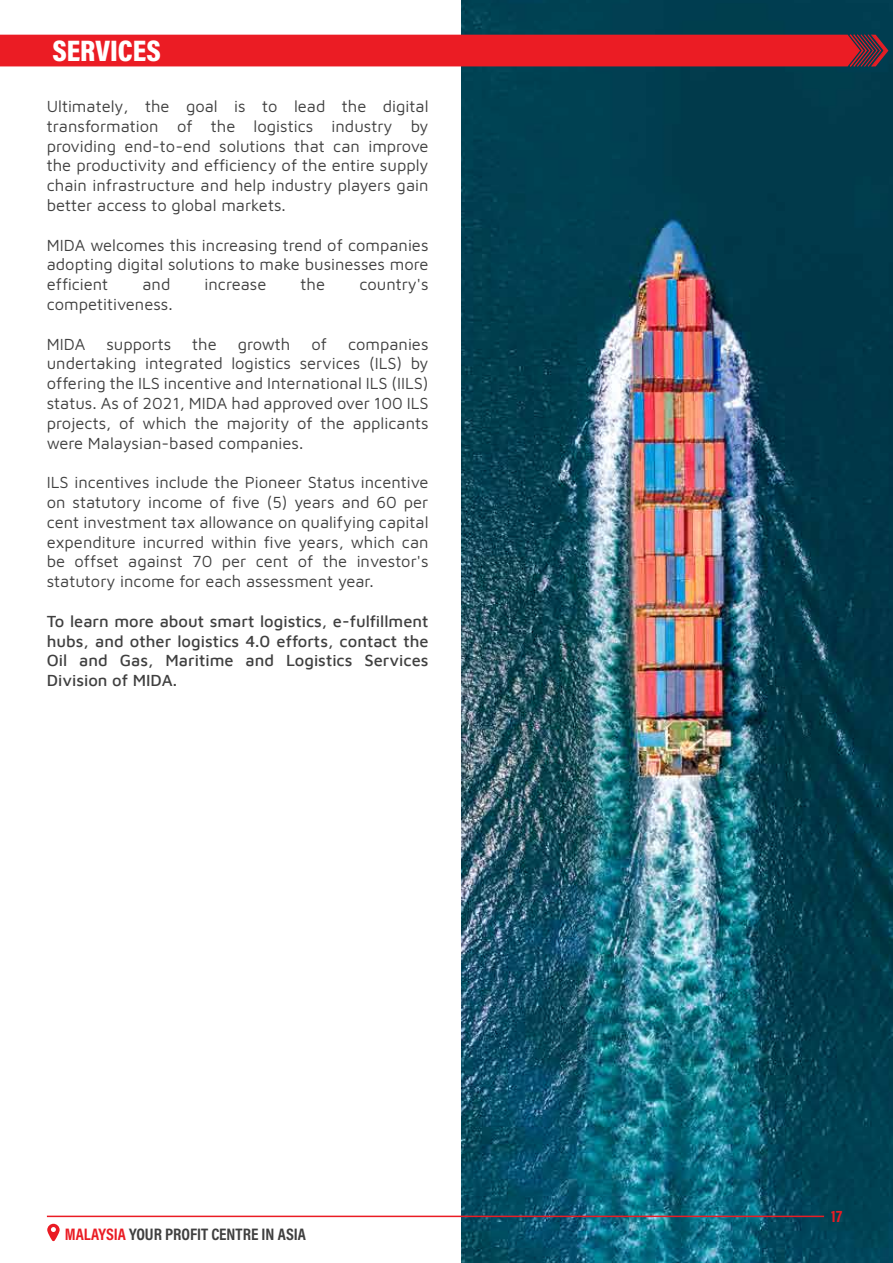
<style>
.page{position:relative;width:893px;height:1263px;background:#fff}
.page>*{position:absolute;margin:0;border:0;box-sizing:border-box;transform-origin:0 0}
.t1{font:900 30px "Acumin Pro Cond";color:#fff}
.t2{font:700 16.8px "Acumin Pro Cond";color:#404040}
.t3{font:700 16.8px "Acumin Pro Cond";color:#ea1c24}
.t4{font:16.5px/19.8px "Maven Pro";color:#404040;text-align:justify}
.t5{font:500 16.5px/19.8px "Maven Pro";color:#404040;text-align:justify}
.s1{color:#ea1c24}
</style>
<div class="page">
<img style="left:461px;top:0;width:432px;height:1263px">
<svg style="left:0;top:33px;width:888px;height:36px;background:#da2c34"></svg>
<svg style="left:47px;top:1224px;width:13px;height:17px"></svg>
<hr style="left:47px;top:1215px;width:777px;height:2px;background:#ea1c24">
<h1 class="t1" style="left:52px;top:31px;width:110px">SERVICES</h1>
<p class="t4" style="left:47px;top:95px;width:383px">Ultimately, the goal is to lead the digital transformation of the logistics industry by providing end-to-end solutions that can improve the productivity and efficiency of the entire supply chain infrastructure and help industry players gain better access to global markets.</p>
<p class="t4" style="left:47px;top:234px;width:383px">MIDA welcomes this increasing trend of companies adopting digital solutions to make businesses more efficient</p>
<p class="t4" style="left:142px;top:273px;width:29px">and</p>
<p class="t4" style="left:205px;top:273px;width:63px">increase</p>
<p class="t4" style="left:301px;top:273px;width:26px">the</p>
<p class="t4" style="left:359px;top:273px;width:71px">country's</p>
<p class="t4" style="left:47px;top:293px;width:127px">competitiveness.</p>
<p class="t4" style="left:47px;top:333px;width:40px">MIDA</p>
<p class="t4" style="left:106px;top:333px;width:66px">supports</p>
<p class="t4" style="left:192px;top:333px;width:26px">the</p>
<p class="t4" style="left:238px;top:333px;width:54px">growth</p>
<p class="t4" style="left:311px;top:333px;width:17px">of</p>
<p class="t4" style="left:47px;top:333px;width:383px;text-indent:301px">companies undertaking integrated logistics services (ILS) by offering the ILS incentive and International ILS (IILS) status. As of 2021, MIDA had approved over 100 ILS projects, of which the majority of the applicants were Malaysian-based companies.</p>
<p class="t4" style="left:47px;top:471px;width:383px">ILS incentives include the Pioneer Status incentive on statutory income of five (5) years and 60 per cent investment tax allowance on qualifying capital expenditure incurred within five years, which can be offset against 70 per cent of the investor's statutory income for each assessment year.</p>
<p class="t5" style="left:47px;top:610px;width:383px">To learn more about smart logistics, e-fulfillment hubs, and other logistics 4.0 efforts, contact the Oil and Gas, Maritime and Logistics Services Division of MIDA.</p>
<p class="t2" style="left:65px;top:1223px;width:243px"><span class="s1">MALAYSIA</span> YOUR PROFIT CENTRE IN ASIA</p>
<p class="t3" style="left:831px;top:1205px;width:13px">17</p>
</div>
